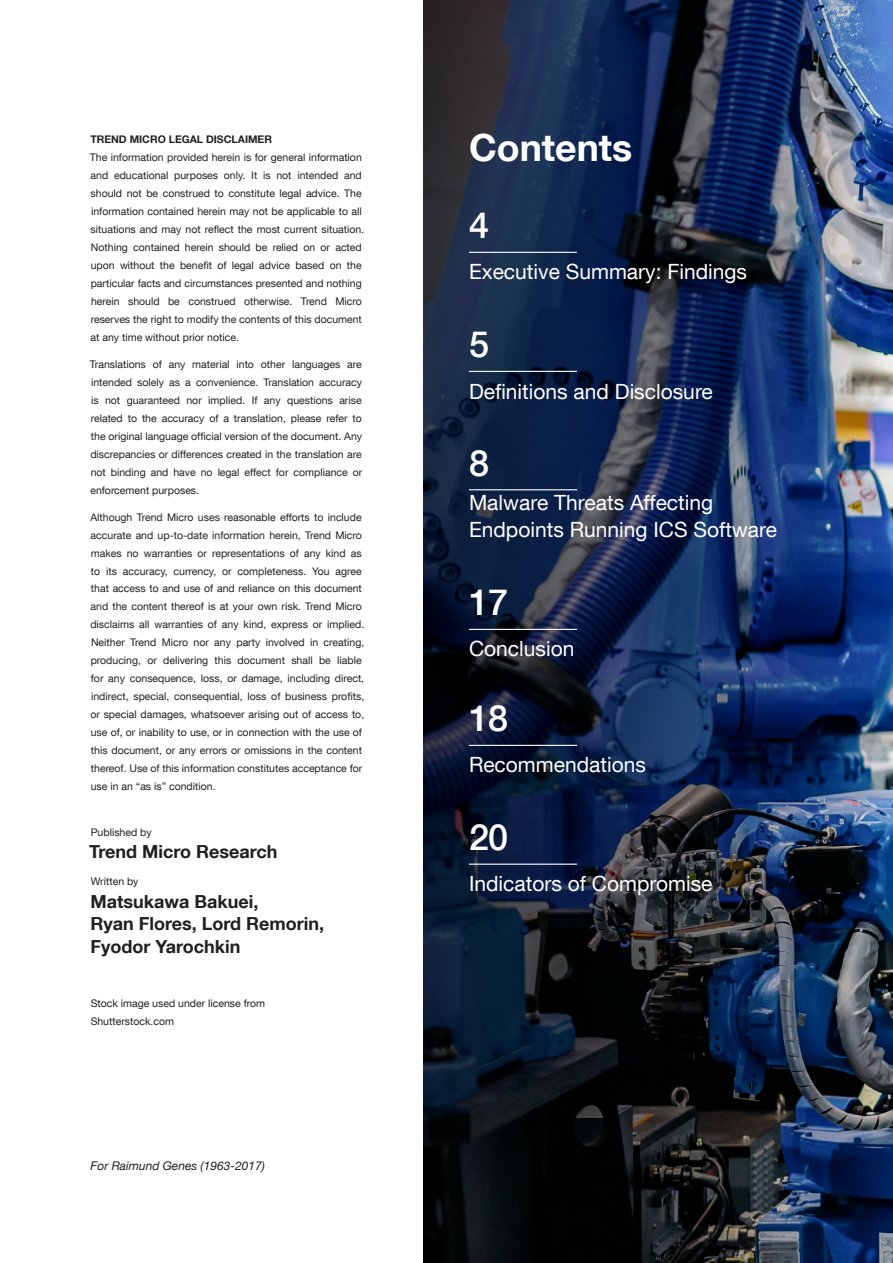
<style>
.page{position:relative;width:893px;height:1263px;background:#fff}
.page>*{position:absolute;margin:0;border:0;box-sizing:border-box;transform-origin:0 0}
.t1{font:700 37.5px "Helvetica Neue LT Com";color:#fff}
.t2{font:500 36px "Helvetica Neue LT Com";color:#fff}
.t3{font:21px/27px "Helvetica Neue LT Com";color:#fff}
.t4{font:700 18px/22.5px "Helvetica Neue LT Com";color:#231f20}
.t5{font:italic 12px "Helvetica Neue LT Com";color:#231f20}
.t6{font:10.5px/18px "Helvetica Neue LT Com";color:#231f20}
.t7{font:700 10.5px "Helvetica Neue LT Com";color:#231f20}
</style>
<div class="page">
<img style="left:424px;top:0;width:469px;height:1263px">
<hr style="left:469px;top:371px;width:108px;height:1px;background:#fff">
<hr style="left:469px;top:252px;width:108px;height:1px;background:#fff">
<hr style="left:469px;top:489px;width:108px;height:1px;background:#fff">
<hr style="left:469px;top:629px;width:108px;height:1px;background:#fff">
<hr style="left:469px;top:745px;width:108px;height:1px;background:#fff">
<hr style="left:469px;top:863px;width:108px;height:2px;background:#fff">
<p class="t7" style="left:90px;top:132px;width:183px">TREND MICRO LEGAL DISCLAIMER</p>
<p class="t6" style="left:90px;top:148px;width:276px">The information provided herein is for general information and educational purposes only. It is not intended and should not be construed to constitute legal advice. The information contained herein may not be applicable to all situations and may not reflect the most current situation.<br>Nothing contained herein should be relied on or acted upon without the benefit of legal advice based on the particular facts and circumstances presented and nothing herein should be construed otherwise. Trend Micro reserves the right to modify the contents of this document at any time without prior notice.</p>
<p class="t6" style="left:90px;top:354px;width:274px;text-align:justify">Translations of any material into other languages are intended solely as a convenience. Translation accuracy is not guaranteed nor implied. If any questions arise related to the accuracy of a translation, please refer to the original language official version of the document. Any discrepancies or differences created in the translation are not binding and have no legal effect for compliance or enforcement purposes.</p>
<p class="t6" style="left:90px;top:507px;width:275px">Although Trend Micro uses reasonable efforts to include accurate and up-to-date information herein, Trend Micro makes no warranties or representations of any kind as to its accuracy, currency, or completeness. You agree that access to and use of and reliance on this document and the content thereof is at your own risk. Trend Micro disclaims all warranties of any kind, express or implied.<br>Neither Trend Micro nor any party involved in creating, producing, or delivering this document shall be liable for any consequence, loss, or damage, including direct, indirect, special, consequential, loss of business profits, or special damages, whatsoever arising out of access to, use of, or inability to use, or in connection with the use of this document, or any errors or omissions in the content thereof. Use of this information constitutes acceptance for use in an “as is” condition.</p>
<p class="t6" style="left:91px;top:822px;width:62px">Published by</p>
<h3 class="t4" style="left:89px;top:840px;width:190px">Trend Micro Research</h3>
<p class="t6" style="left:91px;top:872px;width:49px">Written by</p>
<h3 class="t4" style="left:90px;top:889px;width:235px">Matsukawa Bakuei,<br>Ryan Flores, Lord Remorin,<br>Fyodor Yarochkin</h3>
<p class="t6" style="left:91px;top:993px;width:176px">Stock image used under license from<br>Shutterstock.com</p>
<p class="t5" style="left:91px;top:1158px;width:176px">For Raimund Genes (1963-2017)</p>
<h1 class="t1" style="left:469px;top:124px;width:165px">Contents</h1>
<h2 class="t2" style="left:469px;top:204px;width:22px">4</h2>
<h3 class="t3" style="left:469px;top:258px;width:280px">Executive Summary: Findings</h3>
<h2 class="t2" style="left:469px;top:323px;width:22px">5</h2>
<h3 class="t3" style="left:469px;top:377px;width:245px">Definitions and Disclosure</h3>
<h2 class="t2" style="left:469px;top:441px;width:22px">8</h2>
<h3 class="t3" style="left:469px;top:488px;width:310px">Malware Threats Affecting<br>Endpoints Running ICS Software</h3>
<h2 class="t2" style="left:469px;top:581px;width:41px">17</h2>
<h3 class="t3" style="left:469px;top:635px;width:107px">Conclusion</h3>
<h2 class="t2" style="left:469px;top:697px;width:41px">18</h2>
<h3 class="t3" style="left:469px;top:751px;width:179px">Recommendations</h3>
<h2 class="t2" style="left:469px;top:816px;width:41px">20</h2>
<h3 class="t3" style="left:469px;top:869px;width:245px">Indicators of Compromise</h3>
</div>
